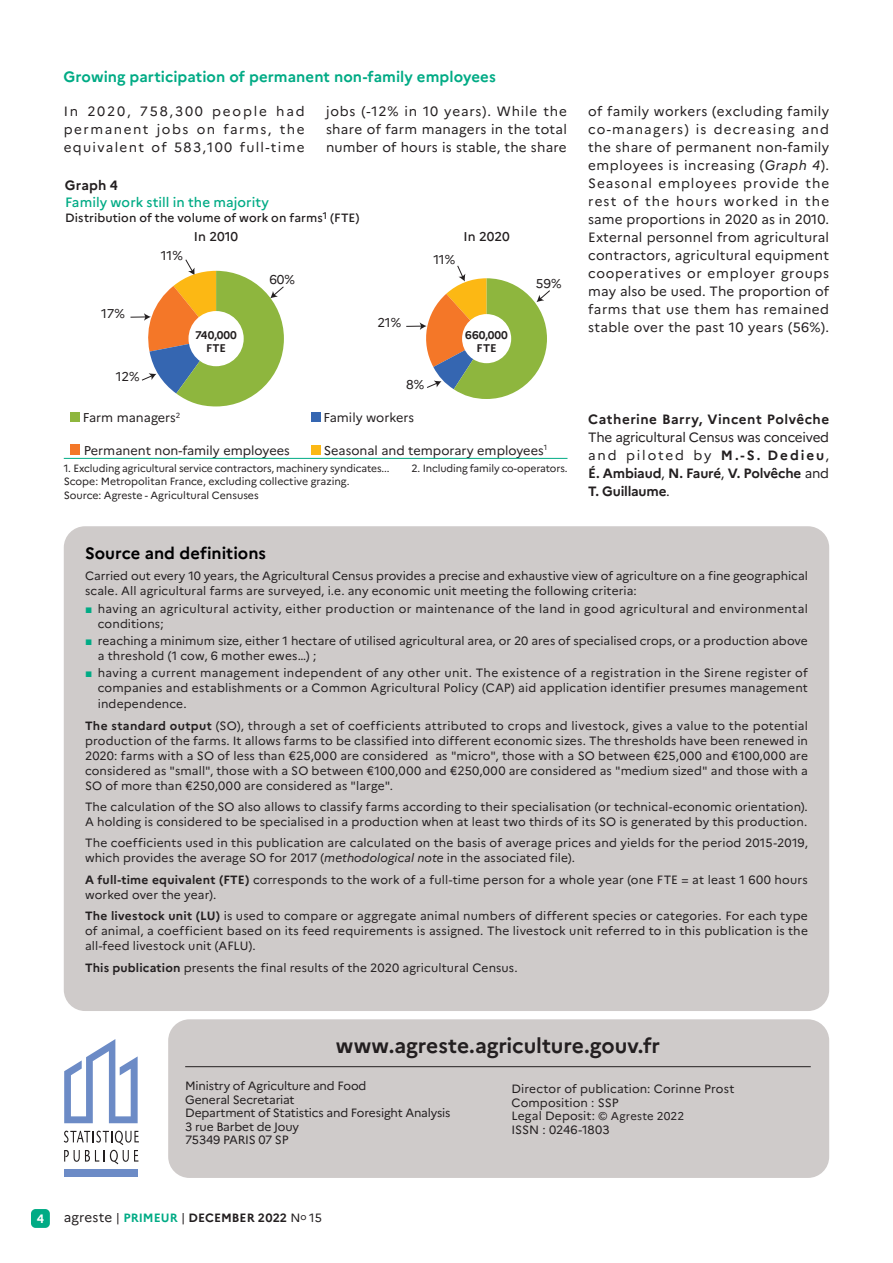
<style>
.page{position:relative;width:893px;height:1263px;background:#fff}
.page>*{position:absolute;margin:0;border:0;box-sizing:border-box;transform-origin:0 0}
.t1{font:700 21px "Marianne";letter-spacing:-.005em;color:#231f20}
.t2{font:700 16.5px "Marianne";color:#000001}
.Texte{font:700 15px "Marianne";letter-spacing:.005em;color:#00ab85}
.Siignature{font:13.5px/18px "Marianne";letter-spacing:.02em;color:#231f20;text-align:justify}
.Siignature-2{font:700 13.5px "Marianne";letter-spacing:.035em;color:#231f20}
.Titre_tableau_-_grap{font:500 13.5px "Marianne";letter-spacing:.005em;color:#00ab85}
.Tableau_1__Graph_1{font:700 13.5px "Marianne";letter-spacing:.01em;color:#231f20}
.t3{font:12.75px "Marianne";color:#231f20}
.t4{font:500 12.75px "Marianne";color:#231f20}
.t5{font:700 12.15px "Marianne";color:#fff}
.t6{font:12px/15px "Marianne";letter-spacing:.01em;color:#231f20}
.t7{font:12px/13.5px "Marianne";letter-spacing:-.015em;color:#231f20}
.Titre_tableau_-_grap-2{font:500 12px "Marianne";letter-spacing:.01em;color:#231f20}
.t8{font:700 12px "Marianne";letter-spacing:.005em;color:#231f20}
.t9{font:700 11.1px/12.8px "Marianne";letter-spacing:.01em;color:#231f20;text-align:center}
.Source_graph___filet{font:10.5px "Marianne";letter-spacing:-.01em;color:#231f20}
.t10{font:7.5px "Marianne";color:#231f20}
.s1{font-style:italic}
.s2{font-weight:700}
.s3{font-family:"Arial";color:#00ab85}
.s4{font-size:11.25px}
.s5{font-weight:400;font-size:13.5px}
.s6{font-weight:400}
.s7{color:#00ab85}
</style>
<div class="page">
<div style="left:31px;top:1209px;width:19px;height:19px;background:#00ab85;border-radius:5px"></div>
<div style="left:168px;top:1019px;width:661px;height:159px;background:#cfcbca;border-radius:21px"></div>
<hr style="left:185px;top:1066px;width:626px;height:1px;background:#231f20">
<div style="left:64px;top:1169px;width:74px;height:7px;background:#6c8bc6"></div>
<svg style="left:64px;top:1130px;width:75px;height:34px"></svg>
<svg style="left:64px;top:1039px;width:74px;height:84px"></svg>
<div style="left:64px;top:526px;width:765px;height:485px;background:#cfcbca;border-radius:21px"></div>
<div style="left:311px;top:445px;width:9px;height:10px;background:#fcb814"></div>
<div style="left:70px;top:445px;width:9px;height:10px;background:#f47728"></div>
<div style="left:311px;top:412px;width:9px;height:10px;background:#3566b1"></div>
<div style="left:70px;top:412px;width:9px;height:10px;background:#8eb63e"></div>
<svg style="left:130px;top:259px;width:154px;height:147px"></svg>
<div style="left:188px;top:311px;width:56px;height:55px;background:#fff;border-radius:50%"></div>
<svg style="left:406px;top:265px;width:144px;height:134px"></svg>
<div style="left:462px;top:314px;width:49px;height:49px;background:#fff;border-radius:50%"></div>
<hr style="left:64px;top:458px;width:503px;height:1px;background:#00ab85">
<p class="Texte" style="left:63px;top:65px;width:434px">Growing participation of permanent non-family employees</p>
<p class="Siignature" style="left:64px;top:102px;width:242px">In 2020, 758,300 people had permanent jobs on farms, the equivalent of 583,100 full-time</p>
<p class="Siignature" style="left:326px;top:102px;width:243px">jobs (-12% in 10 years). While the share of farm managers in the total number of hours is stable, the share</p>
<p class="Siignature" style="left:588px;top:102px;width:243px">of family workers (excluding family co-managers) is decreasing and the share of permanent non-family employees is increasing (<span class="s1">Graph 4</span>).<br>Seasonal employees provide the rest of the hours worked in the same proportions in 2020 as in 2010.<br>External personnel from agricultural contractors, agricultural equipment cooperatives or employer groups may also be used. The proportion of farms that use them has remained stable over the past 10 years (56%).</p>
<p class="Tableau_1__Graph_1" style="left:65px;top:175px;width:54px">Graph 4</p>
<p class="Titre_tableau_-_grap" style="left:65px;top:191px;width:205px">Family work still in the majority</p>
<p class="Titre_tableau_-_grap-2" style="left:65px;top:208px;width:296px">Distribution of the volume of work on farms<sup>1</sup> (FTE)</p>
<p class="t4" style="left:194px;top:227px;width:46px">In 2010</p>
<p class="t4" style="left:464px;top:227px;width:48px">In 2020</p>
<p class="t3" style="left:161px;top:245px;width:24px">11%</p>
<p class="t3" style="left:433px;top:250px;width:24px">11%</p>
<p class="t3" style="left:269px;top:270px;width:27px">60%</p>
<p class="t3" style="left:536px;top:273px;width:27px">59%</p>
<p class="t3" style="left:101px;top:304px;width:25px">17%</p>
<p class="t3" style="left:377px;top:312px;width:25px">21%</p>
<p class="t9" style="left:195px;top:328px;width:43px">740,000<br>FTE</p>
<p class="t9" style="left:465px;top:328px;width:44px">660,000<br>FTE</p>
<p class="t3" style="left:116px;top:367px;width:25px">12%</p>
<p class="t3" style="left:406px;top:375px;width:20px">8%</p>
<p class="t3" style="left:83px;top:408px;width:95px">Farm managers</p>
<p class="t3" style="left:323px;top:408px;width:92px">Family workers</p>
<p class="t10" style="left:176px;top:409px;width:6px">2</p>
<p class="t3" style="left:84px;top:440px;width:207px">Permanent non-family employees</p>
<p class="t3" style="left:324px;top:440px;width:225px">Seasonal and temporary employees<sup>1</sup></p>
<p class="Source_graph___filet" style="left:64px;top:460px;width:327px">1. Excluding agricultural service contractors, machinery syndicates...</p>
<p class="Source_graph___filet" style="left:411px;top:460px;width:158px">2. Including family co-operators.</p>
<p class="Source_graph___filet" style="left:64px;top:473px;width:287px">Scope: Metropolitan France, excluding collective grazing.</p>
<p class="Source_graph___filet" style="left:64px;top:487px;width:196px">Source: Agreste - Agricultural Censuses</p>
<p class="Siignature-2" style="left:588px;top:409px;width:242px">Catherine Barry, Vincent Polvêche</p>
<p class="Siignature" style="left:588px;top:427px;width:242px">The agricultural Census was conceived and piloted by <span class="s2">M.-S. Dedieu</span>, <span class="s2">É. Ambiaud</span>, <span class="s2">N. Fauré</span>, <span class="s2">V. Polvêche</span> and <span class="s2">T. Guillaume</span>.</p>
<p class="t2" style="left:85px;top:540px;width:182px">Source and definitions</p>
<p class="t6" style="left:85px;top:568px;width:724px">Carried out every 10 years, the Agricultural Census provides a precise and exhaustive view of agriculture on a fine geographical scale. All agricultural farms are surveyed, i.e. any economic unit meeting the following criteria:</p>
<p class="t6" style="left:98px;top:600px;width:712px;text-indent:-13px"><span class="s3">■</span> having an agricultural activity, either production or maintenance of the land in good agricultural and environmental conditions;</p>
<p class="t6" style="left:98px;top:632px;width:712px;text-indent:-13px"><span class="s3">■</span> reaching a minimum size, either 1 hectare of utilised agricultural area, or 20 ares of specialised crops, or a production above a threshold (1 cow, 6 mother ewes…) ;</p>
<p class="t6" style="left:85px;top:664px;width:724px;text-align:right"><span class="s3">■</span> having a current management independent of any other unit. The existence of a registration in the Sirene register of companies and establishments or a Common Agricultural Policy (CAP) aid application identifier presumes management</p>
<p class="t6" style="left:98px;top:696px;width:90px">independence.</p>
<p class="t6" style="left:85px;top:717px;width:724px;text-align:justify"><span class="s2">The standard output</span> (SO), through a set of coefficients attributed to crops and livestock, gives a value to the potential production of the farms. It allows farms to be classified into different economic sizes. The thresholds have been renewed in 2020: farms with a SO of less than €25,000 are considered as "micro", those with a SO between €25,000 and €100,000 are considered as "small", those with a SO between €100,000 and €250,000 are considered as "medium sized" and those with a SO of more than €250,000 are considered as "large".</p>
<p class="t6" style="left:85px;top:798px;width:724px">The calculation of the SO also allows to classify farms according to their specialisation (or technical-economic orientation).<br>A holding is considered to be specialised in a production when at least two thirds of its SO is generated by this production.</p>
<p class="t6" style="left:85px;top:835px;width:724px">The coefficients used in this publication are calculated on the basis of average prices and yields for the period 2015-2019, which provides the average SO for 2017 (<span class="s1">methodological note</span> in the associated file).</p>
<p class="t6" style="left:85px;top:871px;width:724px"><span class="s2">A full-time equivalent (FTE)</span> corresponds to the work of a full-time person for a whole year (one FTE = at least 1 600 hours worked over the year).</p>
<p class="t6" style="left:85px;top:907px;width:724px;text-align:justify"><span class="s2">The livestock unit (LU)</span> is used to compare or aggregate animal numbers of different species or categories. For each type of animal, a coefficient based on its feed requirements is assigned. The livestock unit referred to in this publication is the all-feed livestock unit (AFLU).</p>
<p class="t6" style="left:85px;top:959px;width:434px"><span class="s2">This publication</span> presents the final results of the 2020 agricultural Census.</p>
<h1 class="t1" style="left:336px;top:1029px;width:326px">www.agreste.agriculture.gouv.fr</h1>
<p class="t7" style="left:185px;top:1078px;width:267px">Ministry of Agriculture and Food<br>General Secretariat<br>Department of Statistics and Foresight Analysis<br>3 rue Barbet de Jouy<br>75349 PARIS 07 SP</p>
<p class="t6" style="left:511px;top:1081px;width:224px;line-height:13.5px">Director of publication: Corinne Prost<br>Composition : SSP<br>Legal Deposit: <span class="s4">© Agreste 2022<br></span>ISSN : 0246-1803</p>
<p class="t5" style="left:37px;top:1209px;width:9px">4</p>
<p class="t8" style="left:64px;top:1209px;width:260px"><span class="s5">agreste</span> <span class="s6">|</span> <span class="s7">PRIMEUR</span> <span class="s6">|</span> DECEMBER 2022 <span class="s6">N</span><sup>o</sup> <span class="s6">15</span></p>
</div>
